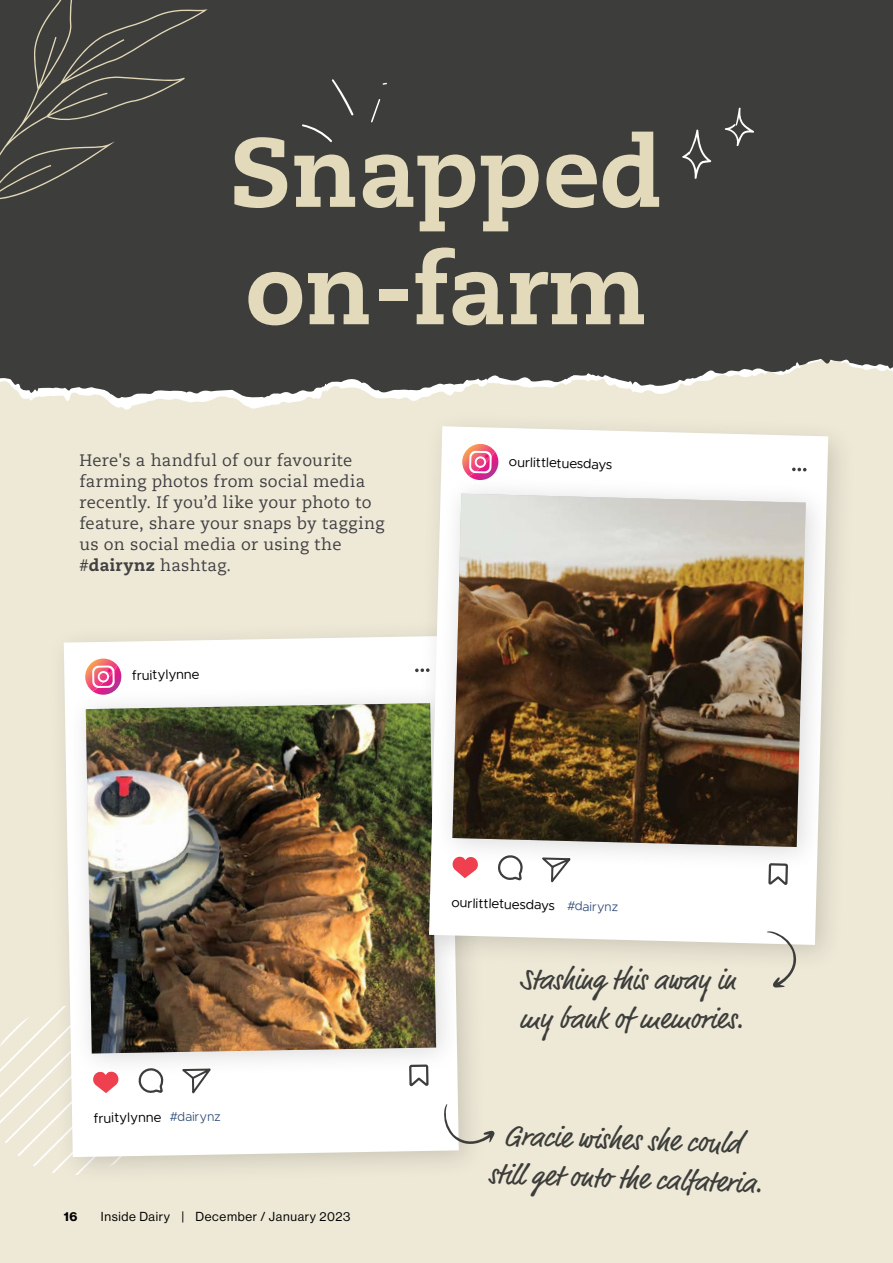
<style>
.page{position:relative;width:893px;height:1263px;background:#eee9d7}
.page>*{position:absolute;margin:0;border:0;box-sizing:border-box;transform-origin:0 0}
.t1{font:800 97.8px/117.3px "Caecilia LT Std";color:#e3dabb}
.t2{font:29.1px/39px "Market Pro";color:#3d3e3b}
.t3{font:16.5px/21px "Caecilia LT Std";letter-spacing:.02em;color:#414042}
.t4{font:13.5px "Metropolis";color:#000}
.t5{font:12.75px "N Haas Grotesk DS Pro 55 Rg";letter-spacing:.05em;color:#000}
.t6{font:300 12.75px "Metropolis";color:#274472}
.t7{font:12.75px "N Haas Grotesk DS Pro 75 Bd";color:#000}
.s1{font-weight:800}
.s2{font-weight:300;font-size:12.75px;color:#274472}
</style>
<div class="page">
<div style="left:0;top:0;width:893px;height:401px;background:#3d3e3b"></div>
<svg style="left:371px;top:99px;width:9px;height:24px"></svg>
<svg style="left:331px;top:79px;width:23px;height:37px"></svg>
<svg style="left:302px;top:124px;width:31px;height:19px"></svg>
<svg style="left:682px;top:129px;width:29px;height:50px"></svg>
<svg style="left:724px;top:107px;width:30px;height:40px"></svg>
<div style="left:0;top:0;width:208px;height:294px;background:#3d3e3b"></div>
<div style="left:46px;top:618px;width:443px;height:569px;background:#000;opacity:.15"></div>
<svg style="left:64px;top:636px;width:395px;height:521px;background:#fcfcfa"></svg>
<svg style="left:0;top:1005px;width:164px;height:170px"></svg>
<svg style="left:408px;top:1080px;width:22px;height:107px"></svg>
<svg style="left:180px;top:1080px;width:34px;height:18px"></svg>
<svg style="left:85px;top:658px;width:37px;height:24px"></svg>
<div style="left:65px;top:682px;width:397px;height:398px;background:#000;opacity:.15"></div>
<img style="left:86px;top:703px;width:350px;height:350px">
<svg style="left:443px;top:1104px;width:52px;height:41px"></svg>
<div style="left:411px;top:408px;width:446px;height:566px;background:#000;opacity:.15"></div>
<svg style="left:429px;top:426px;width:399px;height:519px;background:#f9f8f6"></svg>
<svg style="left:792px;top:468px;width:15px;height:3px"></svg>
<svg style="left:451px;top:873px;width:28px;height:5px"></svg>
<svg style="left:498px;top:873px;width:25px;height:9px"></svg>
<svg style="left:767px;top:873px;width:22px;height:14px"></svg>
<svg style="left:540px;top:873px;width:34px;height:14px"></svg>
<svg style="left:462px;top:444px;width:36px;height:29px"></svg>
<div style="left:432px;top:473px;width:400px;height:400px;background:#000;opacity:.15"></div>
<img style="left:452px;top:494px;width:354px;height:353px">
<svg style="left:767px;top:931px;width:30px;height:57px"></svg>
<h1 class="t1" style="left:230px;top:114px;width:434px">Snapped on-farm</h1>
<p class="t3" style="left:79px;top:450px;width:306px">Here's a handful of our favourite farming photos from social media recently. If you’d like your photo to feature, share your snaps by tagging us on social media or using the #<span class="s1">dairynz</span> hashtag.</p>
<p class="t4" style="left:132px;top:667px;width:69px;rotate:-1deg">fruitylynne</p>
<p class="t4" style="left:509px;top:453px;width:105px;rotate:2deg">ourlittletuesdays</p>
<p class="t4" style="left:94px;top:1110px;width:128px;rotate:-1deg">fruitylynne <span class="s2">#dairynz</span></p>
<p class="t7" style="left:64px;top:1209px;width:15px">16</p>
<p class="t5" style="left:101px;top:1209px;width:251px">Inside Dairy | December / January 2023</p>
<p class="t4" style="left:452px;top:894px;width:105px;rotate:2deg">ourlittletuesdays</p>
<p class="t6" style="left:567px;top:898px;width:53px;rotate:1deg">#dairynz</p>
<h2 class="t2" style="left:519px;top:961px;width:226px">Stashing this away in my bank of memories.</h2>
<h2 class="t2" style="left:491px;top:1116px;width:276px;text-align:center;rotate:2deg">Gracie wishes she could still get onto the calfateria.</h2>
</div>
